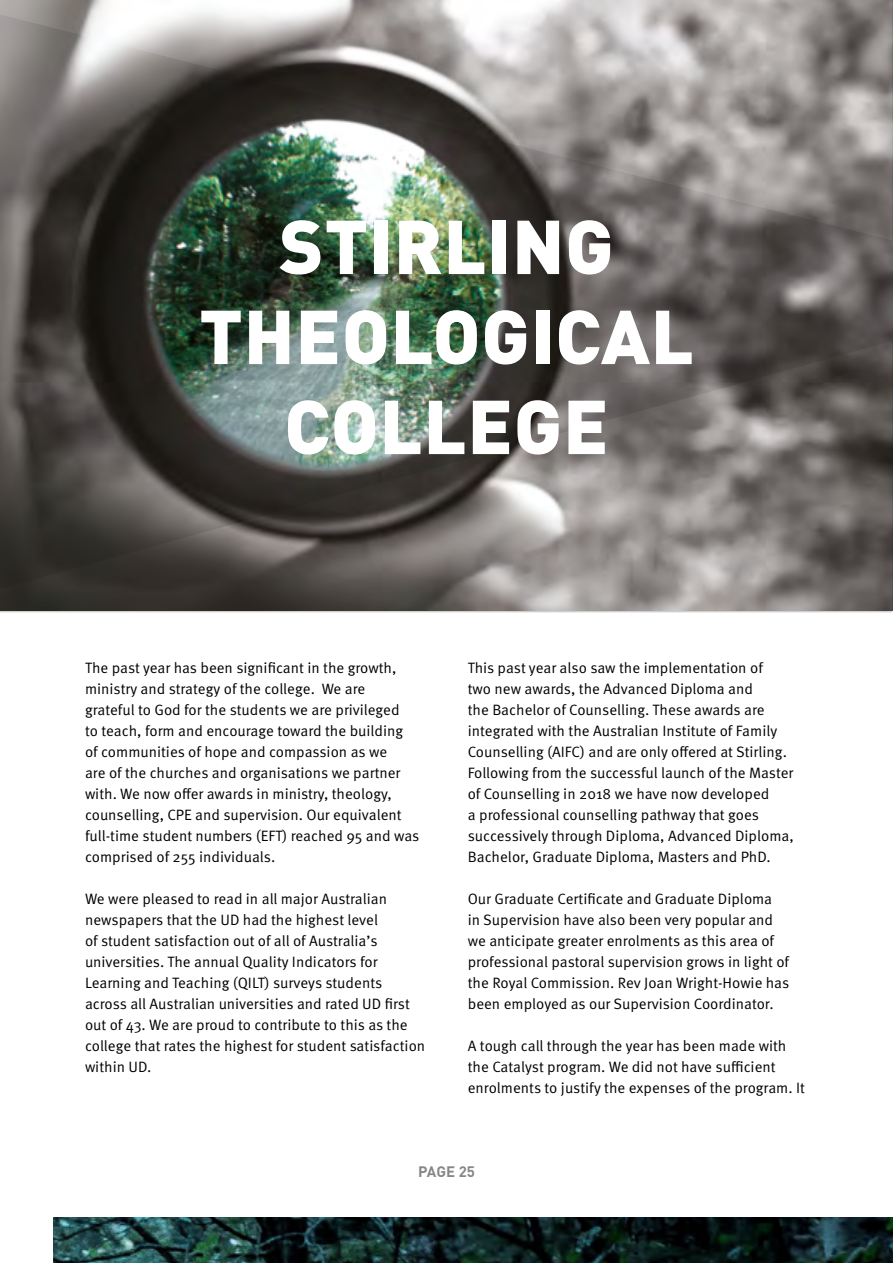
<style>
.page{position:relative;width:893px;height:1263px;background:#fff}
.page>*{position:absolute;margin:0;border:0;box-sizing:border-box;transform-origin:0 0}
.Heading_1{font:900 75px/90px "DIN Pro";letter-spacing:.01em;color:#fff;text-align:center}
.t1{font:15px/21px "Meta Pro Norm";color:#000}
.t2{font:700 15px "DIN Pro";color:#878787}
</style>
<div class="page">
<img style="left:0;top:0;width:892px;height:612px">
<img style="left:0;top:0;width:1px;height:284px">
<img style="left:53px;top:1217px;width:840px;height:46px">
<p class="Heading_1" style="left:199px;top:199px;width:496px">STIRLING<br>THEOLOGICAL<br>COLLEGE</p>
<p class="t1" style="left:85px;top:656px;width:336px">The past year has been significant in the growth, ministry and strategy of the college. We are<br>grateful to God for the students we are privileged<br>to teach, form and encourage toward the building of communities of hope and compassion as we<br>are of the churches and organisations we partner with. We now offer awards in ministry, theology, counselling, CPE and supervision. Our equivalent full-time student numbers (EFT) reached 95 and was comprised of 255 individuals.</p>
<p class="t1" style="left:85px;top:887px;width:342px">We were pleased to read in all major Australian newspapers that the UD had the highest level<br>of student satisfaction out of all of Australia’s universities. The annual Quality Indicators for Learning and Teaching (QILT) surveys students across all Australian universities and rated UD first out of 43. We are proud to contribute to this as the college that rates the highest for student satisfaction within UD.</p>
<p class="t1" style="left:468px;top:656px;width:327px">This past year also saw the implementation of<br>two new awards, the Advanced Diploma and<br>the Bachelor of Counselling. These awards are integrated with the Australian Institute of Family Counselling (AIFC) and are only offered at Stirling.<br>Following from the successful launch of the Master of Counselling in 2018 we have now developed<br>a professional counselling pathway that goes successively through Diploma, Advanced Diploma, Bachelor, Graduate Diploma, Masters and PhD.</p>
<p class="t1" style="left:468px;top:887px;width:323px">Our Graduate Certificate and Graduate Diploma<br>in Supervision have also been very popular and we anticipate greater enrolments as this area of professional pastoral supervision grows in light of the Royal Commission. Rev Joan Wright-Howie has been employed as our Supervision Coordinator.</p>
<p class="t1" style="left:468px;top:1034px;width:339px">A tough call through the year has been made with the Catalyst program. We did not have sufficient enrolments to justify the expenses of the program. It</p>
<p class="t2" style="left:418px;top:1161px;width:59px">PAGE 25</p>
</div>
